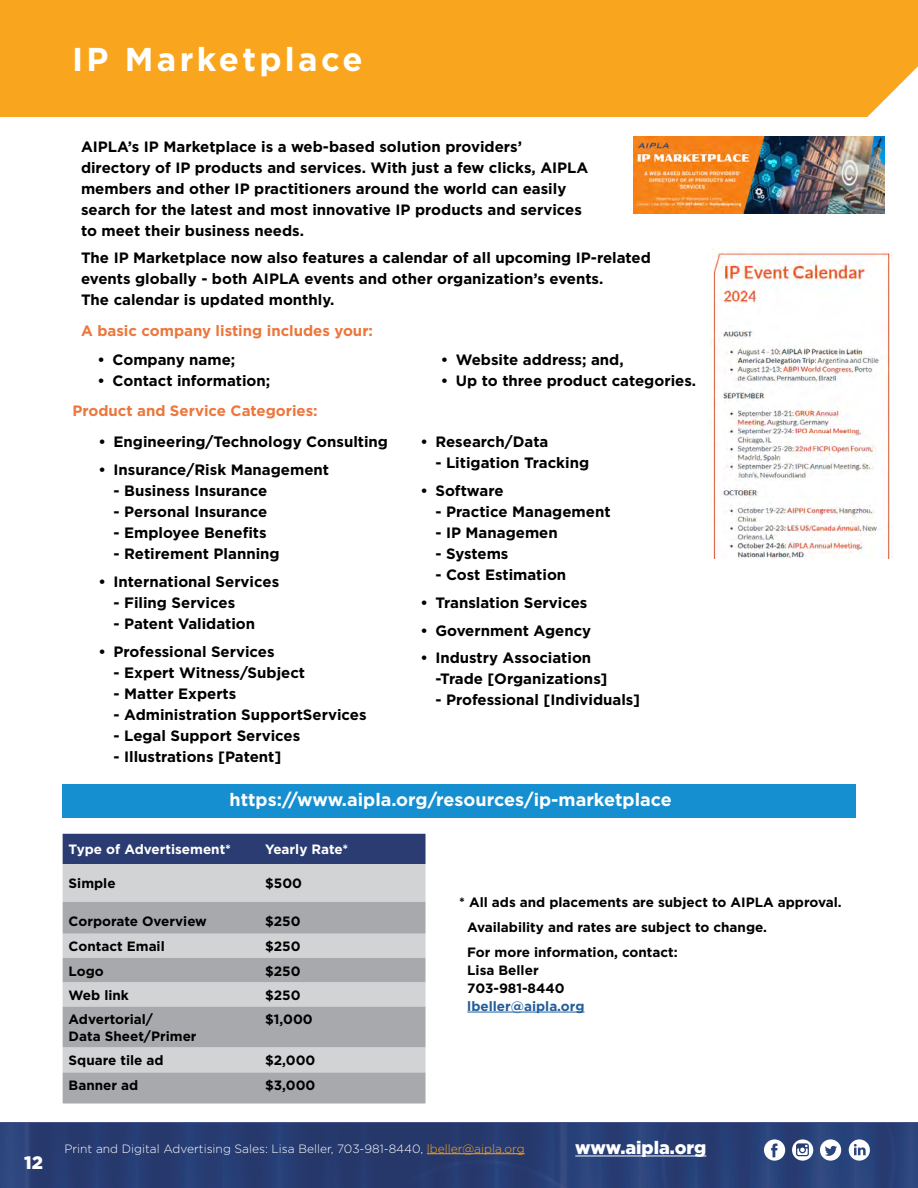
<style>
.page{position:relative;width:918px;height:1188px;background:#fff}
.page>*{position:absolute;margin:0;border:0;box-sizing:border-box;transform-origin:0 0}
.t1{font:700 33px "Gotham";letter-spacing:.1em;color:#fff}
.t2{font:700 18px "Gotham";color:#fff}
.t3{font:900 18px "Gotham";color:#fff}
.t4{font:700 15px/21px "Gotham";color:#000}
.t5{font:700 15px "Gotham";color:#eb773d}
.t6{font:700 13.5px/24.8px "Gotham";color:#000}
.t7{font:700 13.5px "Gotham";color:#fff}
.t8{font:700 13.5px "Gotham";color:#215e9e}
.t9{font:300 12px "Gotham";color:#fff}
.s1{color:#f9a51e}
</style>
<div class="page">
<div style="left:0;top:1122px;width:918px;height:66px;background:#2b3c73"></div>
<hr style="left:575px;top:1156px;width:131px;height:1px;background:#fff">
<svg style="left:764px;top:1139px;width:21px;height:22px"></svg>
<svg style="left:820px;top:1139px;width:21px;height:22px"></svg>
<hr style="left:427px;top:1153px;width:98px;height:1px;background:#f9a51e">
<svg style="left:849px;top:1139px;width:21px;height:22px"></svg>
<svg style="left:792px;top:1139px;width:21px;height:22px"></svg>
<div style="left:0;top:0;width:918px;height:117px;background:#f9a51e"></div>
<div style="left:63px;top:834px;width:363px;height:30px;background:#2b3c73"></div>
<div style="left:63px;top:864px;width:363px;height:38px;background:#d1d3d4"></div>
<svg style="left:63px;top:902px;width:363px;height:201px;fill:#a7a9ac"></svg>
<hr style="left:467px;top:1012px;width:118px;height:1px;background:#215e9e">
<svg style="left:867px;top:66px;width:51px;height:102px"></svg>
<div style="left:62px;top:784px;width:794px;height:34px;background:#158fcf"></div>
<img style="left:710px;top:248px;width:183px;height:311px">
<img style="left:633px;top:137px;width:251px;height:77px">
<h1 class="t1" style="left:72px;top:38px;width:292px">IP Marketplace</h1>
<p class="t3" style="left:24px;top:1150px;width:20px">12</p>
<p class="t4" style="left:81px;top:136px;width:509px">AIPLA’s IP Marketplace is a web-based solution providers’ directory of IP products and services. With just a few clicks, AIPLA members and other IP practitioners around the world can easily search for the latest and most innovative IP products and services to meet their business needs.</p>
<p class="t4" style="left:81px;top:247px;width:571px">The IP Marketplace now also features a calendar of all upcoming IP-related events globally - both AIPLA events and other organization’s events.<br>The calendar is updated monthly.</p>
<p class="t5" style="left:81px;top:321px;width:294px">A basic company listing includes your:</p>
<p class="t4" style="left:98px;top:349px;width:139px">• Company name;</p>
<p class="t4" style="left:98px;top:370px;width:174px">• Contact information;</p>
<p class="t4" style="left:441px;top:349px;width:184px">• Website address; and,</p>
<p class="t4" style="left:441px;top:370px;width:257px">• Up to three product categories.</p>
<p class="t5" style="left:72px;top:400px;width:247px">Product and Service Categories:</p>
<p class="t4" style="left:99px;top:431px;width:291px">• Engineering/Technology Consulting</p>
<p class="t4" style="left:99px;top:459px;width:232px">• Insurance/Risk Management</p>
<p class="t4" style="left:114px;top:480px;width:155px">- Business Insurance</p>
<p class="t4" style="left:114px;top:501px;width:155px">- Personal Insurance</p>
<p class="t4" style="left:114px;top:522px;width:155px">- Employee Benefits</p>
<p class="t4" style="left:114px;top:543px;width:168px">- Retirement Planning</p>
<p class="t4" style="left:99px;top:571px;width:182px">• International Services</p>
<p class="t4" style="left:114px;top:592px;width:123px">- Filing Services</p>
<p class="t4" style="left:114px;top:613px;width:143px">- Patent Validation</p>
<p class="t4" style="left:99px;top:641px;width:178px">• Professional Services</p>
<p class="t4" style="left:114px;top:662px;width:193px">- Expert Witness/Subject</p>
<p class="t4" style="left:114px;top:683px;width:124px">- Matter Experts</p>
<p class="t4" style="left:114px;top:704px;width:255px">- Administration SupportServices</p>
<p class="t4" style="left:114px;top:725px;width:188px">- Legal Support Services</p>
<p class="t4" style="left:114px;top:746px;width:169px">- Illustrations [Patent]</p>
<p class="t4" style="left:420px;top:431px;width:130px">• Research/Data</p>
<p class="t4" style="left:435px;top:452px;width:155px">- Litigation Tracking</p>
<p class="t4" style="left:420px;top:480px;width:85px">• Software</p>
<p class="t4" style="left:435px;top:501px;width:177px">- Practice Management</p>
<p class="t4" style="left:435px;top:522px;width:124px">- IP Managemen</p>
<p class="t4" style="left:435px;top:543px;width:75px">- Systems</p>
<p class="t4" style="left:435px;top:564px;width:132px">- Cost Estimation</p>
<p class="t4" style="left:420px;top:592px;width:169px">• Translation Services</p>
<p class="t4" style="left:420px;top:620px;width:172px">• Government Agency</p>
<p class="t4" style="left:435px;top:647px;width:174px;text-indent:-15px">• Industry Association -Trade [Organizations]</p>
<p class="t4" style="left:435px;top:689px;width:206px">- Professional [Individuals]</p>
<p class="t2" style="left:229px;top:788px;width:444px">https://www.aipla.org/resources/ip-marketplace</p>
<p class="t7" style="left:69px;top:841px;width:164px">Type of Advertisement*</p>
<p class="t7" style="left:265px;top:841px;width:85px">Yearly Rate*</p>
<p class="t6" style="left:69px;top:871px;width:49px">Simple</p>
<p class="t6" style="left:265px;top:871px;width:38px">$500</p>
<p class="t6" style="left:69px;top:909px;width:140px">Corporate Overview</p>
<p class="t6" style="left:265px;top:909px;width:37px">$250</p>
<p class="t6" style="left:69px;top:934px;width:98px">Contact Email</p>
<p class="t6" style="left:265px;top:934px;width:37px">$250</p>
<p class="t6" style="left:69px;top:958px;width:37px">Logo</p>
<p class="t6" style="left:265px;top:958px;width:37px">$250</p>
<p class="t6" style="left:69px;top:983px;width:62px">Web link</p>
<p class="t6" style="left:265px;top:983px;width:37px">$250</p>
<p class="t6" style="left:69px;top:1011px;width:129px;line-height:16.5px">Advertorial/<br>Data Sheet/Primer</p>
<p class="t6" style="left:265px;top:1007px;width:49px">$1,000</p>
<p class="t6" style="left:69px;top:1048px;width:97px">Square tile ad</p>
<p class="t6" style="left:265px;top:1048px;width:52px">$2,000</p>
<p class="t6" style="left:69px;top:1073px;width:71px">Banner ad</p>
<p class="t6" style="left:265px;top:1073px;width:52px">$3,000</p>
<p class="t6" style="left:467px;top:890px;width:376px;text-indent:-8px">* All ads and placements are subject to AIPLA approval.<br>Availability and rates are subject to change.<br>For more information, contact:</p>
<p class="t6" style="left:467px;top:961px;width:99px;line-height:18px">Lisa Beller<br>703-981-8440</p>
<p class="t8" style="left:467px;top:997px;width:119px">lbeller@aipla.org</p>
<p class="t9" style="left:64px;top:1141px;width:462px">Print and Digital Advertising Sales: Lisa Beller, 703-981-8440, <span class="s1">lbeller@aipla.org</span></p>
<p class="t3" style="left:575px;top:1135px;width:133px">www.aipla.org</p>
</div>
